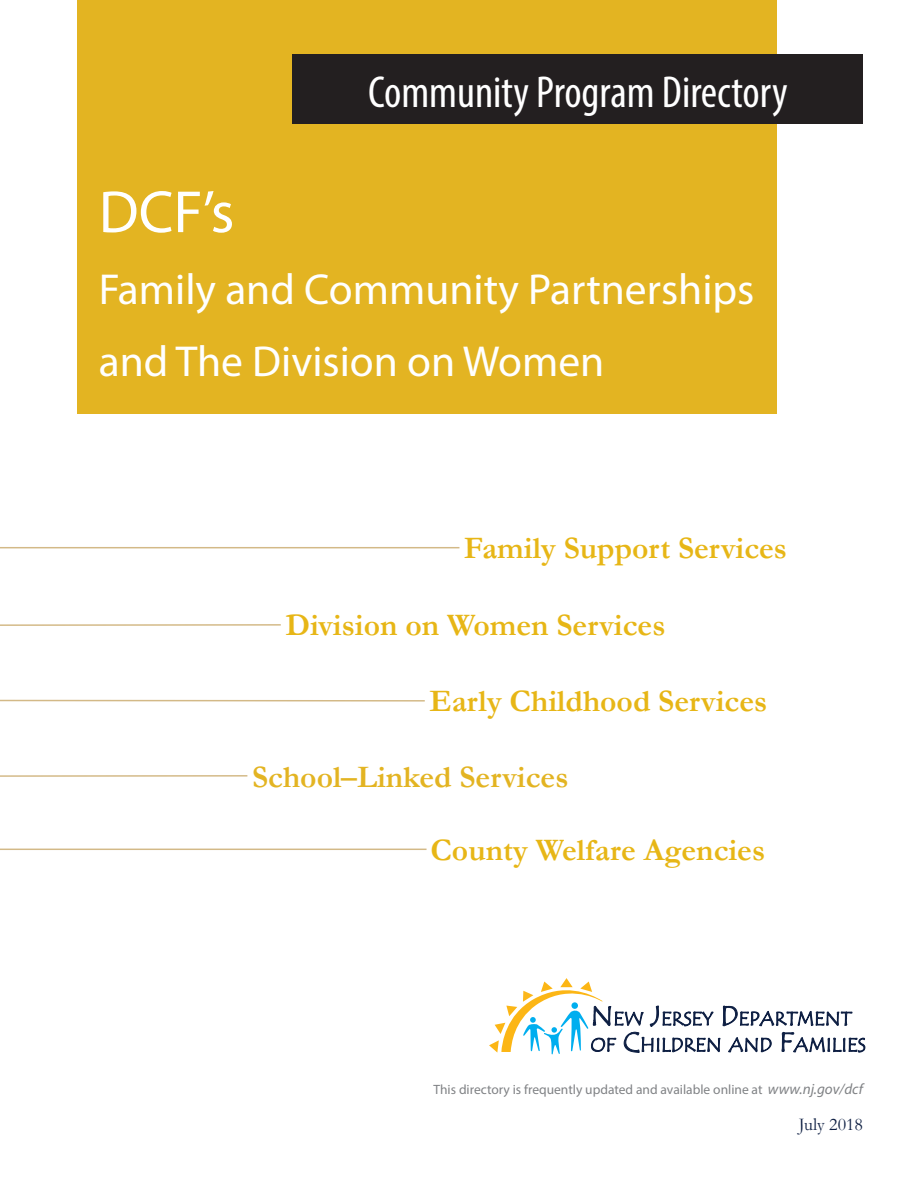
<style>
.page{position:relative;width:918px;height:1188px;background:#fff}
.page>*{position:absolute;margin:0;border:0;box-sizing:border-box;transform-origin:0 0}
.t1{font:60px "Myriad Pro";color:#fff}
.t2{font:condensed 45px "Myriad Pro";color:#fff}
.t3{font:43.5px/72px "Myriad Pro";color:#fff}
.t4{font:700 31.5px "Garamond";color:#e7b616}
.t5{font:700 31.5px "Garamond";color:#e3b422}
.t6{font:18px "Garamond";color:#0d1e42}
.t7{font:13.5px "Myriad Pro";color:#808285}
.s1{font-style:italic;font-size:15px}
</style>
<div class="page">
<div style="left:77px;top:0;width:699px;height:413px;background:#e3b422"></div>
<hr style="left:0;top:547px;width:459px;height:1px;background:#a8740f">
<hr style="left:0;top:624px;width:281px;height:2px;background:#a8740f">
<hr style="left:0;top:700px;width:425px;height:2px;background:#a8740f">
<hr style="left:0;top:775px;width:247px;height:2px;background:#a8740f">
<hr style="left:0;top:849px;width:427px;height:1px;background:#a8740f">
<svg style="left:489px;top:978px;width:376px;height:77px"></svg>
<div style="left:292px;top:54px;width:571px;height:69px;background:#231f20"></div>
<h1 class="t1" style="left:99px;top:175px;width:137px">DCF’s</h1>
<h2 class="t2" style="left:368px;top:65px;width:421px">Community Program Directory</h2>
<h3 class="t3" style="left:99px;top:253px;width:657px">Family and Community Partnerships and The Division on Women</h3>
<p class="t4" style="left:464px;top:527px;width:325px">Family Support Services</p>
<p class="t4" style="left:285px;top:603px;width:382px">Division on Women Services</p>
<p class="t4" style="left:429px;top:680px;width:339px">Early Childhood Services</p>
<p class="t5" style="left:252px;top:755px;width:318px">School–Linked Services</p>
<p class="t4" style="left:431px;top:828px;width:336px">County Welfare Agencies</p>
<p class="t7" style="left:434px;top:1081px;width:431px">This directory is frequently updated and available online at <span class="s1">www.nj.gov/dcf</span></p>
<p class="t6" style="left:799px;top:1112px;width:66px">July 2018</p>
</div>
